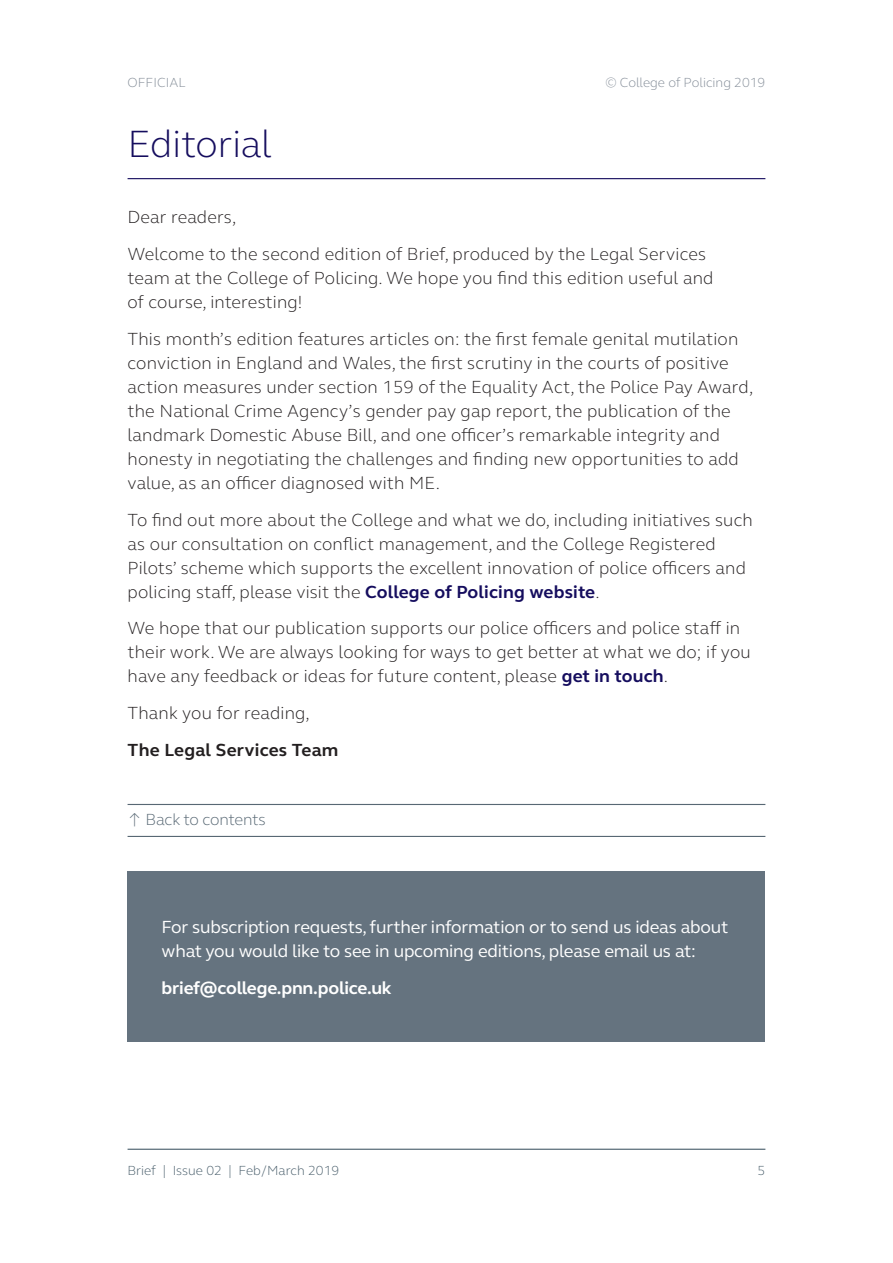
<style>
.page{position:relative;width:893px;height:1263px;background:#fff}
.page>*{position:absolute;margin:0;border:0;box-sizing:border-box;transform-origin:0 0}
.Section_head{font:300 39px "FS Elliot Pro";color:#150d5e}
.Body_text{font:300 18px/24px "FS Elliot Pro";letter-spacing:.01em;color:#231f20}
.t1{font:18px/24px "FS Elliot Pro";letter-spacing:-.01em;color:#fff}
.t2{font:700 18px "FS Elliot Pro";letter-spacing:-.01em;color:#fff}
.Body_text-2{font:700 18px "FS Elliot Pro";letter-spacing:.015em;color:#231f20}
.Back_to_contents{font:300 16.5px "FS Elliot Pro";letter-spacing:-.02em;color:#586874}
.t3{font:300 13.5px "FS Elliot Pro";color:#838c97}
.t4{font:300 13.5px "FS Elliot Pro";color:#485d6a}
.s1{font-weight:700;color:#150d5e}
.s2{font-size:15px}
</style>
<div class="page">
<hr style="left:128px;top:1149px;width:637px;height:1px;background:#485d6a">
<hr style="left:128px;top:178px;width:637px;height:1px;background:#150d5e">
<hr style="left:128px;top:804px;width:637px;height:1px;background:#586874">
<hr style="left:128px;top:836px;width:637px;height:1px;background:#586874">
<div style="left:128px;top:872px;width:637px;height:170px;background:#65737f"></div>
<p class="t3" style="left:128px;top:73px;width:59px">OFFICIAL</p>
<p class="t3" style="left:605px;top:73px;width:161px">© College of Policing 2019</p>
<p class="Section_head" style="left:128px;top:117px;width:146px">Editorial</p>
<p class="Body_text" style="left:128px;top:205px;width:110px">Dear readers,</p>
<p class="Body_text" style="left:128px;top:241px;width:587px">Welcome to the second edition of Brief, produced by the Legal Services team at the College of Policing. We hope you find this edition useful and of course, interesting!</p>
<p class="Body_text" style="left:128px;top:326px;width:627px">This month’s edition features articles on: the first female genital mutilation conviction in England and Wales, the first scrutiny in the courts of positive action measures under section 159 of the Equality Act, the Police Pay Award, the National Crime Agency’s gender pay gap report, the publication of the landmark Domestic Abuse Bill, and one officer’s remarkable integrity and honesty in negotiating the challenges and finding new opportunities to add value, as an officer diagnosed with ME.</p>
<p class="Body_text" style="left:128px;top:507px;width:627px">To find out more about the College and what we do, including initiatives such as our consultation on conflict management, and the College Registered Pilots’ scheme which supports the excellent innovation of police officers and policing staff, please visit the <span class="s1">College of Policing website</span>.</p>
<p class="Body_text" style="left:128px;top:616px;width:625px">We hope that our publication supports our police officers and police staff in their work. We are always looking for ways to get better at what we do; if you have any feedback or ideas for future content, please <span class="s1">get in touch</span>.</p>
<p class="Body_text" style="left:128px;top:700px;width:184px">Thank you for reading,</p>
<p class="Body_text-2" style="left:128px;top:738px;width:212px">The Legal Services Team</p>
<p class="Back_to_contents" style="left:128px;top:809px;width:140px"><span class="s2">↑</span> Back to contents</p>
<p class="t1" style="left:162px;top:915px;width:568px">For subscription requests, further information or to send us ideas about what you would like to see in upcoming editions, please email us at:</p>
<p class="t2" style="left:162px;top:976px;width:231px">brief@college.pnn.police.uk</p>
<p class="t4" style="left:128px;top:1162px;width:213px">Brief | Issue 02 | Feb/March 2019</p>
<p class="t4" style="left:758px;top:1162px;width:9px">5</p>
</div>
